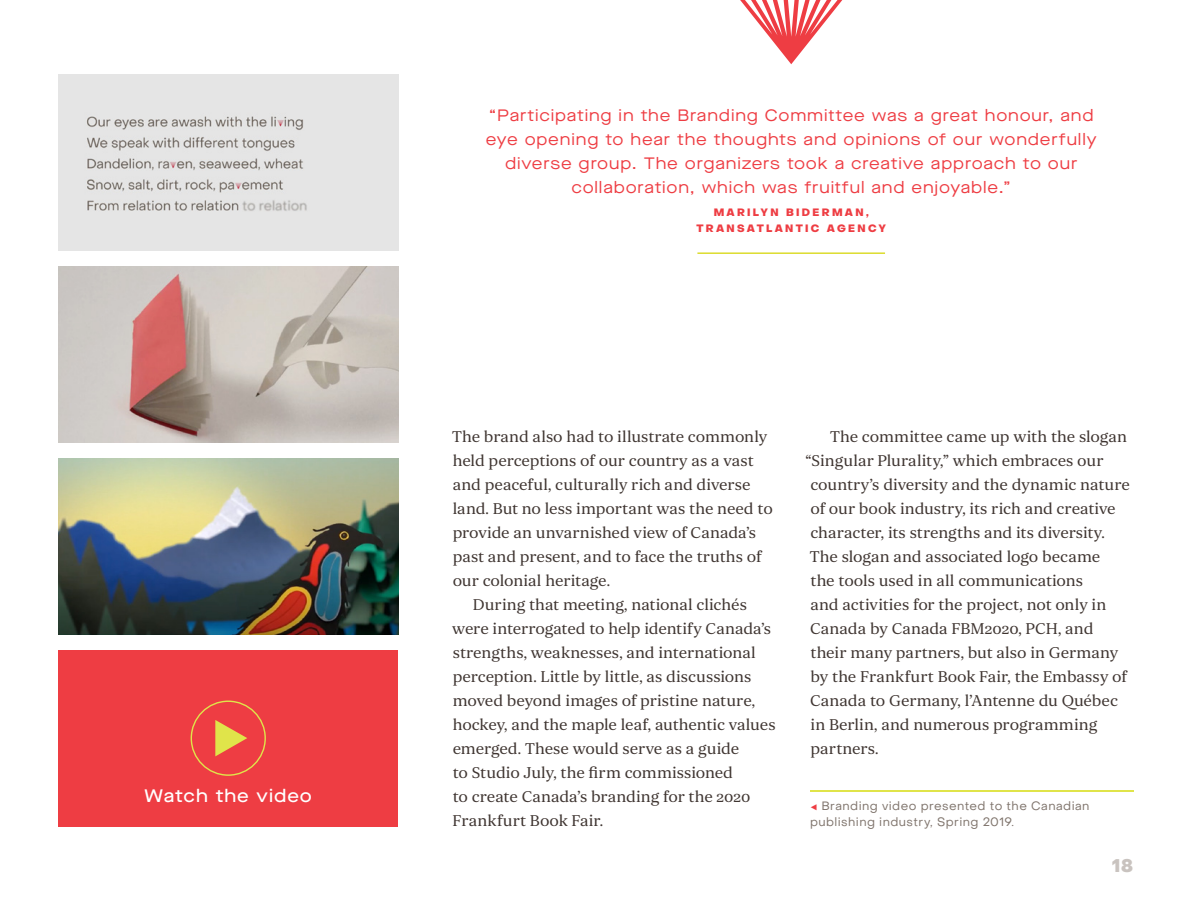
<style>
.page{position:relative;width:1188px;height:918px;background:#fff}
.page>*{position:absolute;margin:0;border:0;box-sizing:border-box;transform-origin:0 0}
.no_indent{font:500 18px "Maison Neue Extended";letter-spacing:.055em;color:#fff}
.t1{font:800 18px "Object Sans";color:#c9c3bf}
.body_text{font:16.5px/24px "Orbikular";color:#3f3531}
.no_indent-2{font:16.5px/24px "Orbikular";letter-spacing:-.005em;color:#3f3531}
.quote{font:16.5px/24px "Maison Neue Extended";letter-spacing:.05em;color:#ee3d43;text-align:center}
.no_indent-3{font:12px/16.5px "Object Sans";letter-spacing:.035em;color:#80756d}
.quote-2{font:800 10.5px/16.5px "Object Sans";letter-spacing:.215em;color:#ee3d43;text-align:center}
.s1{font-family:"Scala Sans OT";color:#ee3d43}
</style>
<div class="page">
<hr style="left:810px;top:790px;width:324px;height:1px;background:#e0e44a">
<hr style="left:697px;top:252px;width:188px;height:2px;background:#dcdc2d">
<img style="left:58px;top:266px;width:340px;height:176px">
<img style="left:58px;top:458px;width:340px;height:176px">
<svg style="left:740px;top:0;width:102px;height:64px"></svg>
<div style="left:58px;top:650px;width:340px;height:176px;background:#ee3d43"></div>
<div style="left:191px;top:701px;width:75px;height:75px;border:1px solid #e0e44a;border-radius:50%"></div>
<svg style="left:215px;top:720px;width:32px;height:36px"></svg>
<img style="left:58px;top:75px;width:340px;height:176px">
<p class="no_indent" style="left:145px;top:783px;width:169px">Watch the video</p>
<p class="quote" style="left:486px;top:103px;width:612px">“Participating in the Branding Committee was a great honour, and eye opening to hear the thoughts and opinions of our wonderfully diverse group. The organizers took a creative approach to our collaboration, which was fruitful and enjoyable.”</p>
<p class="quote-2" style="left:696px;top:204px;width:191px">MARILYN BIDERMAN,<br>TRANSATLANTIC AGENCY</p>
<p class="no_indent-2" style="left:452px;top:424px;width:322px">The brand also had to illustrate commonly held perceptions of our country as a vast and peaceful, culturally rich and diverse land. But no less important was the need to provide an unvarnished view of Canada’s past and present, and to face the truths of our colonial heritage.</p>
<p class="body_text" style="left:452px;top:592px;width:325px;text-indent:21px">During that meeting, national clichés were interrogated to help identify Canada’s strengths, weaknesses, and international perception. Little by little, as discussions moved beyond images of pristine nature, hockey, and the maple leaf, authentic values emerged. These would serve as a guide<br>to Studio July, the firm commissioned<br>to create Canada’s branding for the 2020<br>Frankfurt Book Fair.</p>
<p class="body_text" style="left:830px;top:424px;width:299px">The committee came up with the slogan</p>
<p class="body_text" style="left:805px;top:448px;width:300px">“Singular Plurality,” which embraces our</p>
<p class="body_text" style="left:810px;top:472px;width:321px">country’s diversity and the dynamic nature</p>
<p class="body_text" style="left:810px;top:496px;width:307px">of our book industry, its rich and creative</p>
<p class="body_text" style="left:810px;top:520px;width:296px">character, its strengths and its diversity.</p>
<p class="body_text" style="left:810px;top:544px;width:292px">The slogan and associated logo became</p>
<p class="body_text" style="left:811px;top:568px;width:274px">the tools used in all communications</p>
<p class="body_text" style="left:811px;top:592px;width:297px">and activities for the project, not only in</p>
<p class="body_text" style="left:810px;top:616px;width:285px">Canada by Canada FBM2020, PCH, and</p>
<p class="body_text" style="left:811px;top:640px;width:309px">their many partners, but also in Germany</p>
<p class="body_text" style="left:811px;top:664px;width:318px">by the Frankfurt Book Fair, the Embassy of</p>
<p class="body_text" style="left:810px;top:688px;width:309px">Canada to Germany, l’Antenne du Québec</p>
<p class="body_text" style="left:811px;top:712px;width:288px">in Berlin, and numerous programming</p>
<p class="body_text" style="left:810px;top:736px;width:70px">partners.</p>
<p class="no_indent-3" style="left:810px;top:797px;width:281px"><span class="s1">◂</span> Branding video presented to the Canadian publishing industry, Spring 2019.</p>
<p class="t1" style="left:1112px;top:855px;width:22px">18</p>
</div>
